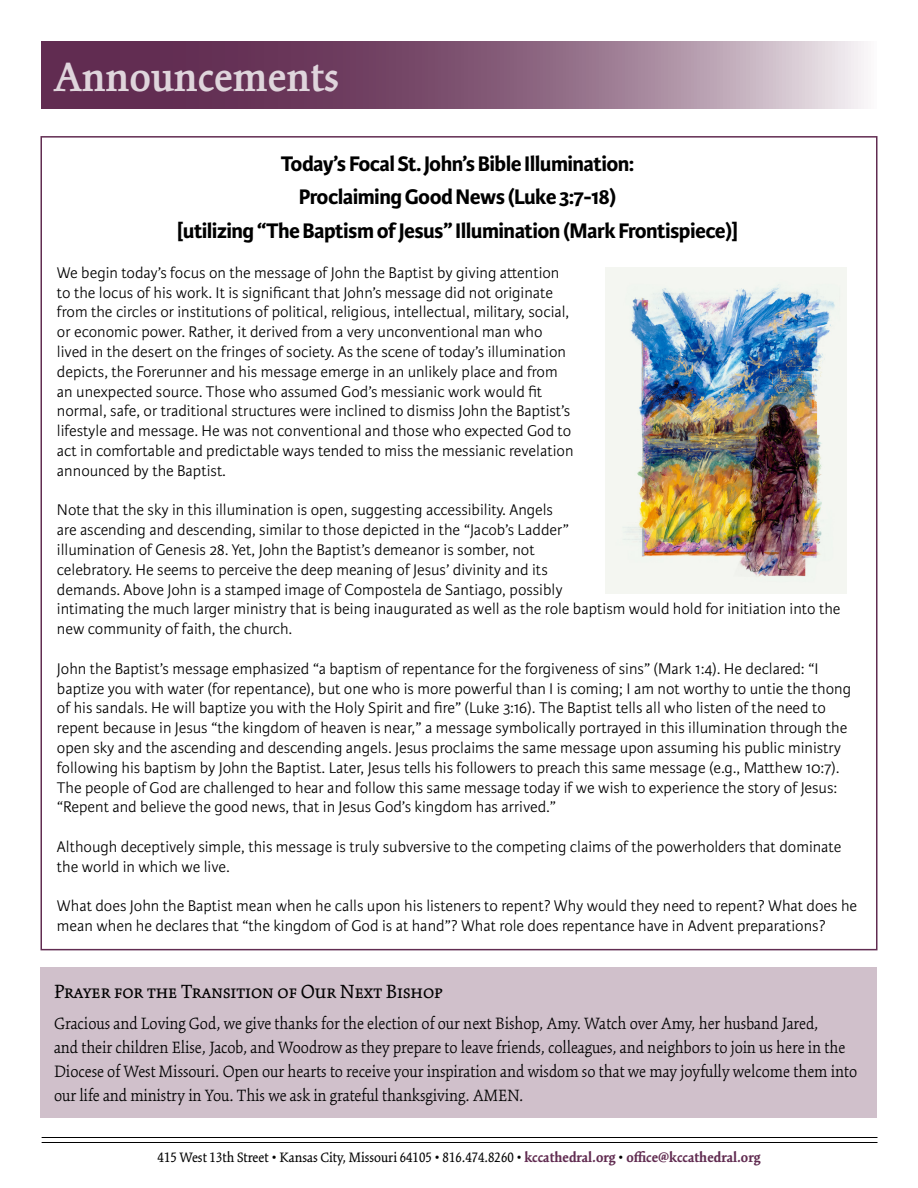
<style>
.page{position:relative;width:918px;height:1188px;background:#fff}
.page>*{position:absolute;margin:0;border:0;box-sizing:border-box;transform-origin:0 0}
.t1{font:600 45px "Kinesis Pro 3";color:#dfd5dc}
.t2{font:700 22.5px/33.8px "Karmina Sans";letter-spacing:-.025em;color:#000;text-align:center}
.t3{font:21px "Kinesis Pro 3";color:#000}
.t4{font:300 18px/24px "Kinesis Pro 3";color:#000}
.t5{font:300 16.5px/19.8px "Karmina Sans";color:#000}
.t6{font:15px "Kinesis Pro 3";color:#000}
.s1{font-weight:700;color:#612c51}
</style>
<div class="page">
<hr style="left:42px;top:1137px;width:836px;height:1px;background:#000">
<hr style="left:42px;top:1142px;width:836px;height:1px;background:#000">
<svg style="left:41px;top:41px;width:823px;height:68px;background:#8c6580"></svg>
<img style="left:605px;top:267px;width:241px;height:327px">
<div style="left:40px;top:967px;width:838px;height:150px;background:#d0c0cb"></div>
<h1 class="t1" style="left:55px;top:51px;width:286px">Announcements</h1>
<h2 class="t2" style="left:177px;top:147px;width:562px">Today’s Focal St. John’s Bible Illumination:<br>Proclaiming Good News (Luke 3:7-18)<br>[utilizing “The Baptism of Jesus” Illumination (Mark Frontispiece)]</h2>
<p class="t5" style="left:57px;top:263px;width:518px">We begin today’s focus on the message of John the Baptist by giving attention to the locus of his work. It is significant that John’s message did not originate from the circles or institutions of political, religious, intellectual, military, social, or economic power. Rather, it derived from a very unconventional man who lived in the desert on the fringes of society. As the scene of today’s illumination depicts, the Forerunner and his message emerge in an unlikely place and from an unexpected source. Those who assumed God’s messianic work would fit normal, safe, or traditional structures were inclined to dismiss John the Baptist’s lifestyle and message. He was not conventional and those who expected God to act in comfortable and predictable ways tended to miss the messianic revelation announced by the Baptist.</p>
<p class="t5" style="left:57px;top:501px;width:785px">Note that the sky in this illumination is open, suggesting accessibility. Angels<br>are ascending and descending, similar to those depicted in the “Jacob’s Ladder”<br>illumination of Genesis 28. Yet, John the Baptist’s demeanor is somber, not<br>celebratory. He seems to perceive the deep meaning of Jesus’ divinity and its<br>demands. Above John is a stamped image of Compostela de Santiago, possibly<br>intimating the much larger ministry that is being inaugurated as well as the role baptism would hold for initiation into the new community of faith, the church.</p>
<p class="t5" style="left:57px;top:659px;width:796px">John the Baptist’s message emphasized “a baptism of repentance for the forgiveness of sins” (Mark 1:4). He declared: “I baptize you with water (for repentance), but one who is more powerful than I is coming; I am not worthy to untie the thong of his sandals. He will baptize you with the Holy Spirit and fire” (Luke 3:16). The Baptist tells all who listen of the need to repent because in Jesus “the kingdom of heaven is near,” a message symbolically portrayed in this illumination through the open sky and the ascending and descending angels. Jesus proclaims the same message upon assuming his public ministry following his baptism by John the Baptist. Later, Jesus tells his followers to preach this same message (e.g., Matthew 10:7).<br>The people of God are challenged to hear and follow this same message today if we wish to experience the story of Jesus: “Repent and believe the good news, that in Jesus God’s kingdom has arrived.”</p>
<p class="t5" style="left:57px;top:837px;width:786px">Although deceptively simple, this message is truly subversive to the competing claims of the powerholders that dominate the world in which we live.</p>
<p class="t5" style="left:57px;top:897px;width:802px">What does John the Baptist mean when he calls upon his listeners to repent? Why would they need to repent? What does he mean when he declares that “the kingdom of God is at hand”? What role does repentance have in Advent preparations?</p>
<p class="t3" style="left:54px;top:980px;width:390px">Prayer for the Transition of Our Next Bishop</p>
<p class="t4" style="left:54px;top:1012px;width:805px">Gracious and Loving God, we give thanks for the election of our next Bishop, Amy. Watch over Amy, her husband Jared,<br>and their children Elise, Jacob, and Woodrow as they prepare to leave friends, colleagues, and neighbors to join us here in the Diocese of West Missouri. Open our hearts to receive your inspiration and wisdom so that we may joyfully welcome them into our life and ministry in You. This we ask in grateful thanksgiving. AMEN.</p>
<p class="t6" style="left:158px;top:1149px;width:604px">415 West 13th Street • Kansas City, Missouri 64105 • 816.474.8260 • <span class="s1">kccathedral.org</span> • <span class="s1">office@kccathedral.org</span></p>
</div>
